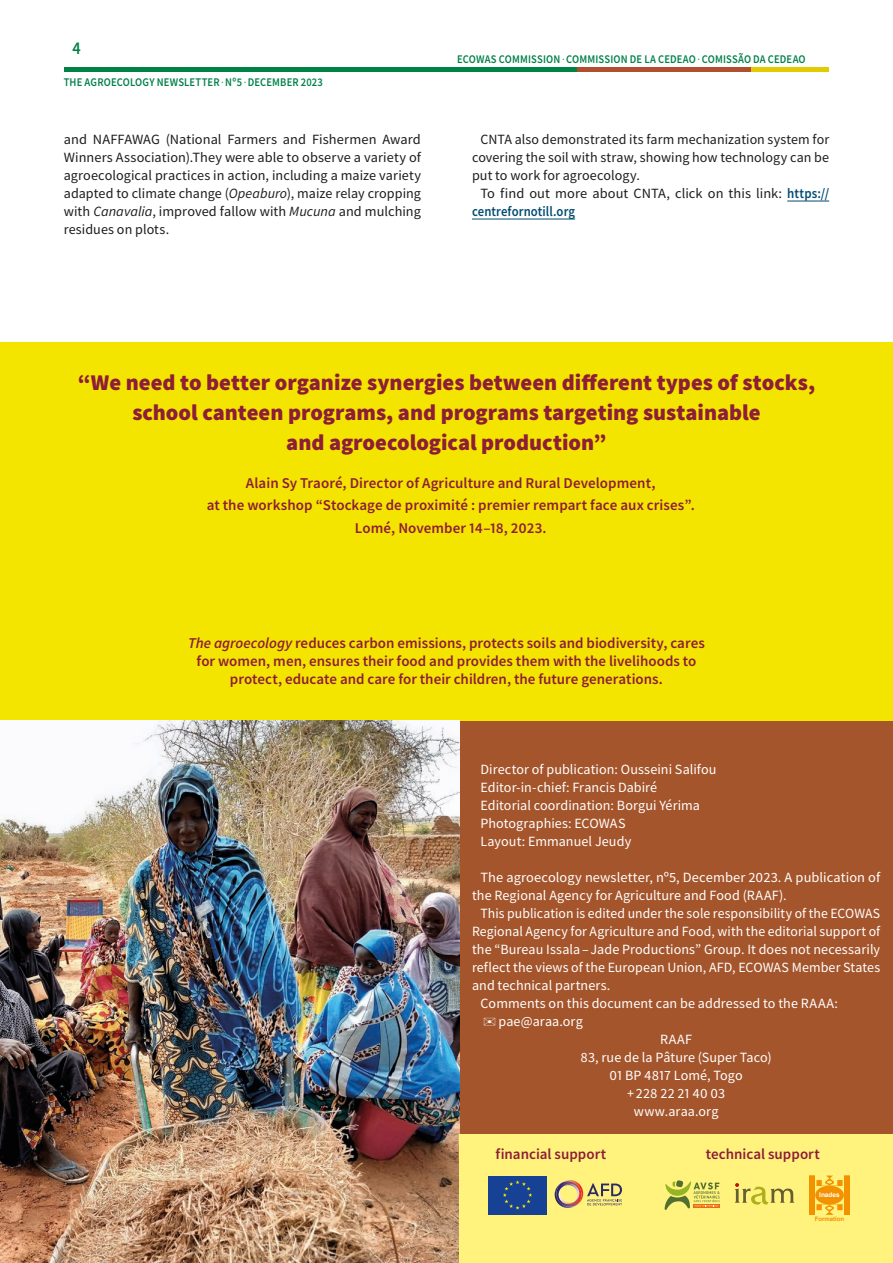
<style>
.page{position:relative;width:893px;height:1263px;background:#fff}
.page>*{position:absolute;margin:0;border:0;box-sizing:border-box;transform-origin:0 0}
.Art-Inter{font:900 22.5px/30px "Source Sans Pro";color:#8e1d37;text-align:center}
.t1{font:600 18px "Source Sans Pro";color:#018048;scale:.9 1}
.Art-légendes{font:600 15px/18px "Source Sans Pro";color:#8e1d37;text-align:center}
.Art-texte_blanc{font:600 15px "Source Sans Pro";letter-spacing:.005em;color:#8e1d37}
.Art-texte_blanc-2{font:14.1px/18px "Source Sans Pro";letter-spacing:.005em;color:#fff}
.Art-texte{font:14.1px/18px "Source Sans Pro";letter-spacing:.005em;color:#1d1d1b;text-align:justify}
.t2{font:600 11.7px "Source Sans Pro";letter-spacing:.015em;color:#018048;scale:.9 1}
.t3{font:700 6.45px "Arial";color:#fff}
.t4{font:700 6px "Arial";letter-spacing:-.005em;color:#f39200}
.s1{font-style:italic}
.s2{font-weight:600;color:#004c71}
</style>
<div class="page">
<div style="left:576px;top:67px;width:175px;height:5px;background:#ae502f"></div>
<div style="left:751px;top:67px;width:78px;height:5px;background:#e4ca00"></div>
<div style="left:64px;top:67px;width:512px;height:5px;background:#008244"></div>
<hr style="left:787px;top:201px;width:42px;height:1px;background:#004c71">
<hr style="left:472px;top:219px;width:103px;height:1px;background:#004c71">
<div style="left:446px;top:720px;width:447px;height:414px;background:#a5552c"></div>
<div style="left:0;top:342px;width:893px;height:378px;background:#f3e500"></div>
<img style="left:0;top:720px;width:459px;height:543px">
<div style="left:459px;top:1134px;width:434px;height:129px;background:#fff27d"></div>
<div style="left:488px;top:1175px;width:59px;height:39px;background:#164194"></div>
<svg style="left:503px;top:1180px;width:29px;height:29px"></svg>
<svg style="left:555px;top:1180px;width:67px;height:28px"></svg>
<div style="left:809px;top:1175px;width:5px;height:40px;background:#f39200"></div>
<div style="left:845px;top:1175px;width:5px;height:40px;background:#f39200"></div>
<div style="left:815px;top:1186px;width:29px;height:18px;background:#f39200;border-radius:50%"></div>
<svg style="left:816px;top:1175px;width:27px;height:11px"></svg>
<svg style="left:816px;top:1204px;width:27px;height:11px"></svg>
<svg style="left:665px;top:1180px;width:55px;height:30px"></svg>
<svg style="left:735px;top:1183px;width:60px;height:21px"></svg>
<p class="t1" style="left:72px;top:36px;width:11px">4</p>
<p class="t2" style="left:64px;top:74px;width:290px">THE AGROECOLOGY NEWSLETTER . No5 . DECEMBER 2023</p>
<p class="t2" style="left:457px;top:51px;width:389px">ECOWAS COMMISSION . COMMISSION DE LA CEDEAO . COMISSÃO DA CEDEAO</p>
<p class="Art-texte" style="left:64px;top:130px;width:359px">and NAFFAWAG (National Farmers and Fishermen Award Winners Association).They were able to observe a variety of agroecological practices in action, including a maize variety adapted to climate change (<span class="s1">Opeaburo</span>), maize relay cropping with <span class="s1">Canavalia</span>, improved fallow with <span class="s1">Mucuna</span> and mulching residues on plots.</p>
<p class="Art-texte" style="left:472px;top:130px;width:359px;text-indent:9px">CNTA also demonstrated its farm mechanization system for covering the soil with straw, showing how technology can be put to work for agroecology.</p>
<p class="Art-texte" style="left:472px;top:184px;width:359px;text-indent:9px">To find out more about CNTA, click on this link: <span class="s2">https:// centrefornotill.org</span></p>
<p class="Art-Inter" style="left:78px;top:367px;width:739px">“We need to better organize synergies between different types of stocks, school canteen programs, and programs targeting sustainable<br>and agroecological production”</p>
<p class="Art-texte_blanc" style="left:246px;top:473px;width:411px">Alain Sy Traoré, Director of Agriculture and Rural Development,</p>
<p class="Art-texte_blanc" style="left:207px;top:495px;width:490px">at the workshop “Stockage de proximité : premier rempart face aux crises”.</p>
<p class="Art-texte_blanc" style="left:355px;top:518px;width:193px">Lomé, November 14–18, 2023.</p>
<p class="Art-légendes" style="left:188px;top:634px;width:518px"><span class="s1">The agroecology</span> reduces carbon emissions, protects soils and biodiversity, cares for women, men, ensures their food and provides them with the livelihoods to protect, educate and care for their children, the future generations.</p>
<p class="Art-texte_blanc-2" style="left:480px;top:760px;width:237px">Director of publication: Ousseini Salifou</p>
<p class="Art-texte_blanc-2" style="left:480px;top:778px;width:178px">Editor-in-chief: Francis Dabiré</p>
<p class="Art-texte_blanc-2" style="left:480px;top:796px;width:221px">Editorial coordination: Borgui Yérima</p>
<p class="Art-texte_blanc-2" style="left:480px;top:814px;width:147px">Photographies: ECOWAS</p>
<p class="Art-texte_blanc-2" style="left:480px;top:832px;width:152px">Layout: Emmanuel Jeudy</p>
<p class="Art-texte_blanc-2" style="left:472px;top:868px;width:410px;text-indent:9px">The agroecology newsletter, no5, December 2023. A publication of the Regional Agency for Agriculture and Food (RAAF).</p>
<p class="Art-texte_blanc-2" style="left:472px;top:904px;width:410px;text-align:justify;text-indent:9px">This publication is edited under the sole responsibility of the ECOWAS Regional Agency for Agriculture and Food, with the editorial support of the “Bureau Issala– Jade Productions” Group. It does not necessarily reflect the views of the European Union, AFD, ECOWAS Member States and technical partners.</p>
<p class="Art-texte_blanc-2" style="left:480px;top:994px;width:359px">Comments on this document can be addressed to the RAAA:</p>
<p class="Art-texte_blanc-2" style="left:483px;top:1012px;width:101px">✉ pae@araa.org</p>
<p class="Art-texte_blanc-2" style="left:660px;top:1030px;width:34px">RAAF</p>
<p class="Art-texte_blanc-2" style="left:581px;top:1048px;width:193px">83, rue de la Pâture (Super Taco)</p>
<p class="Art-texte_blanc-2" style="left:609px;top:1066px;width:135px">01 BP 4817 Lomé, Togo</p>
<p class="Art-texte_blanc-2" style="left:627px;top:1084px;width:100px">+228 22 21 40 03</p>
<p class="Art-texte_blanc-2" style="left:634px;top:1102px;width:86px">www.araa.org</p>
<p class="Art-légendes" style="left:496px;top:1145px;width:112px">financial support</p>
<p class="Art-légendes" style="left:706px;top:1145px;width:115px">technical support</p>
<p class="t3" style="left:819px;top:1191px;width:22px">Inades</p>
<p class="t4" style="left:815px;top:1215px;width:31px">Formation</p>
</div>
